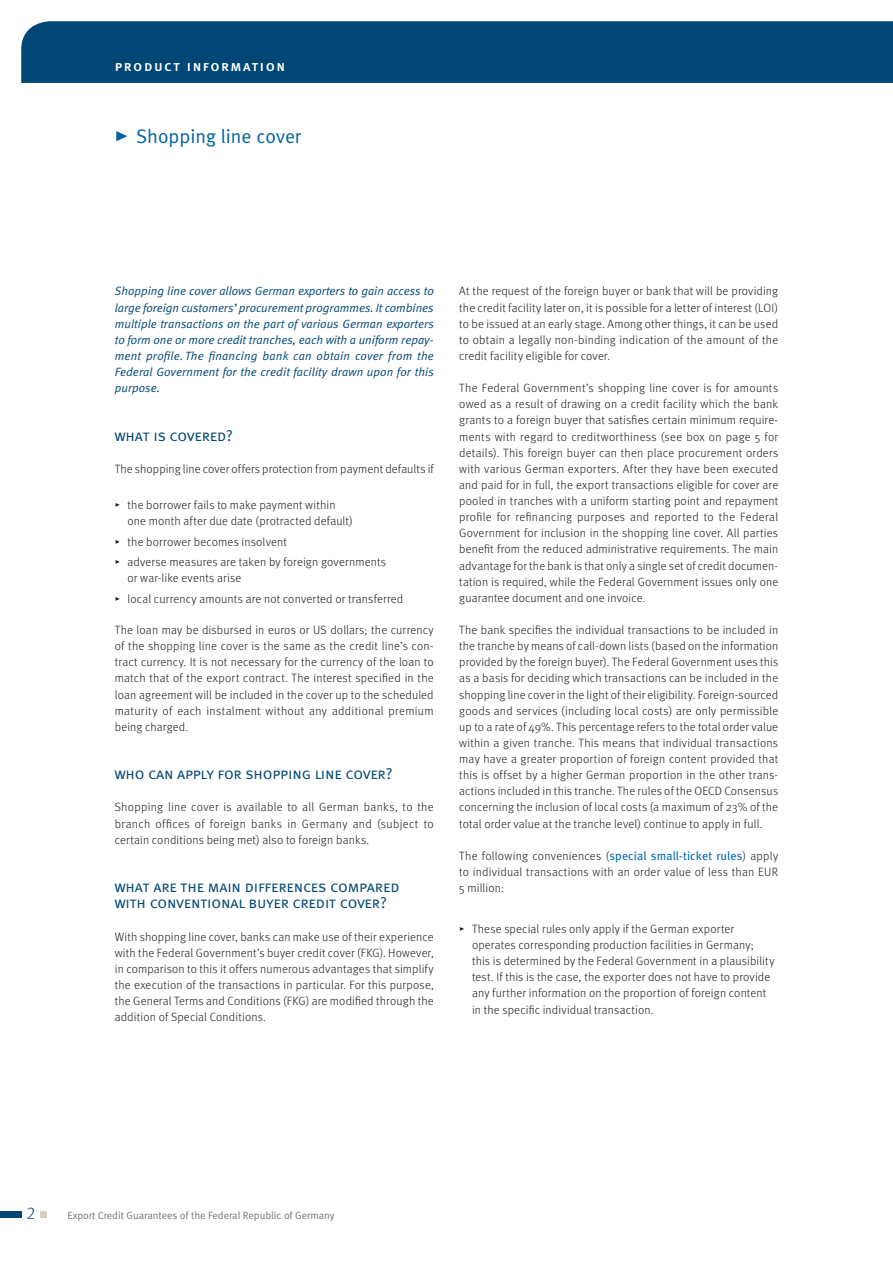
<style>
.page{position:relative;width:893px;height:1263px;background:#fff}
.page>*{position:absolute;margin:0;border:0;box-sizing:border-box;transform-origin:0 0}
._2017_INNEN_Titel{font:19.5px "Meta Normal";color:#0063a4}
.t1{font:17.25px "Meta Light LF";color:#004775}
.PI_Head_1__EKG{font:15.75px/16.2px "Meta Normal Caps";letter-spacing:-.01em;color:#004775}
._2017_INNEN_Kategori{font:14.7px "Meta Medium Caps";letter-spacing:.1em;color:#fff}
.PI_Fließtext-2020-EN{font:300 12px/16.2px "Meta";letter-spacing:.01em;color:#1a1a18;text-align:justify}
.PI_Fließ_Aufzählg_Pf{font:300 12px/16.2px "Meta";letter-spacing:.01em;color:#1a1a18}
.PI_Fließtext-2020-EN-2{font:italic 12px/16.2px "Meta Normal";letter-spacing:.005em;color:#004775;text-align:justify}
.t2{font:10.5px "Meta Normal";letter-spacing:-.005em;color:#7a766d}
.s1{font-family:"Meta Light Expert";font-weight:400}
.s2{font-weight:400;color:#006db1}
</style>
<div class="page">
<div style="left:0;top:1211px;width:21px;height:7px;background:#004775"></div>
<div style="left:40px;top:1211px;width:7px;height:7px;background:#d5cfc2"></div>
<div style="left:21px;top:21px;width:872px;height:62px;background:#004775"></div>
<svg style="left:116px;top:131px;width:11px;height:10px"></svg>
<p class="_2017_INNEN_Kategori" style="left:115px;top:57px;width:172px">product information</p>
<p class="_2017_INNEN_Titel" style="left:136px;top:125px;width:167px">Shopping line cover</p>
<p class="PI_Fließtext-2020-EN-2" style="left:115px;top:283px;width:321px">Shopping line cover allows German exporters to gain access to large foreign customers’ procurement programmes. It combines multiple transactions on the part of various German exporters to form one or more credit tranches, each with a uniform repay&shy;ment profile. The financing bank can obtain cover from the Federal Government for the credit facility drawn upon for this purpose.</p>
<p class="PI_Head_1__EKG" style="left:115px;top:427px;width:120px">what is covered?</p>
<p class="PI_Fließtext-2020-EN" style="left:115px;top:460px;width:320px">The shopping line cover offers protection from payment defaults if</p>
<p class="PI_Fließ_Aufzählg_Pf" style="left:128px;top:497px;width:227px;text-indent:-13px"><span class="s1">@</span> the borrower fails to make payment within one month after due date (protracted default)</p>
<p class="PI_Fließ_Aufzählg_Pf" style="left:115px;top:533px;width:174px"><span class="s1">@</span> the borrower becomes insolvent</p>
<p class="PI_Fließ_Aufzählg_Pf" style="left:128px;top:554px;width:260px;text-indent:-13px"><span class="s1">@</span> adverse measures are taken by foreign governments or war-like events arise</p>
<p class="PI_Fließ_Aufzählg_Pf" style="left:115px;top:590px;width:290px"><span class="s1">@</span> local currency amounts are not converted or transferred</p>
<p class="PI_Fließtext-2020-EN" style="left:115px;top:622px;width:320px">The loan may be disbursed in euros or US dollars; the currency of the shopping line cover is the same as the credit line’s con&shy;tract currency. It is not necessary for the currency of the loan to match that of the export contract. The interest specified in the loan agreement will be included in the cover up to the scheduled maturity of each instalment without any additional premium being charged.</p>
<p class="PI_Head_1__EKG" style="left:115px;top:765px;width:279px">who can apply for shopping line cover?</p>
<p class="PI_Fließtext-2020-EN" style="left:115px;top:799px;width:320px">Shopping line cover is available to all German banks, to the branch offices of foreign banks in Germany and (subject to certain conditions being met) also to foreign banks.</p>
<p class="PI_Head_1__EKG" style="left:115px;top:878px;width:286px">what are the main differences compared with conventional buyer credit cover?</p>
<p class="PI_Fließtext-2020-EN" style="left:115px;top:928px;width:320px">With shopping line cover, banks can make use of their experience with the Federal Government’s buyer credit cover (FKG). However, in comparison to this it offers numerous advantages that simplify the execution of the transactions in particular. For this purpose, the General Terms and Conditions (FKG) are modified through the addition of Special Conditions.</p>
<p class="PI_Fließtext-2020-EN" style="left:459px;top:283px;width:320px">At the request of the foreign buyer or bank that will be providing the credit facility later on, it is possible for a letter of interest (LOI) to be issued at an early stage. Among other things, it can be used to obtain a legally non-binding indication of the amount of the credit facility eligible for cover.</p>
<p class="PI_Fließtext-2020-EN" style="left:459px;top:380px;width:320px">The Federal Government’s shopping line cover is for amounts owed as a result of drawing on a credit facility which the bank grants to a foreign buyer that satisfies certain minimum require&shy;ments with regard to creditworthiness (see box on page 5 for details). This foreign buyer can then place procurement orders with various German exporters. After they have been executed and paid for in full, the export transactions eligible for cover are pooled in tranches with a uniform starting point and repayment profile for refinancing purposes and reported to the Federal Government for inclusion in the shopping line cover. All parties benefit from the reduced administrative requirements. The main advantage for the bank is that only a single set of credit documen&shy;tation is required, while the Federal Government issues only one guarantee document and one invoice.</p>
<p class="PI_Fließtext-2020-EN" style="left:459px;top:622px;width:320px">The bank specifies the individual transactions to be included in the tranche by means of call-down lists (based on the information provided by the foreign buyer). The Federal Government uses this as a basis for deciding which transactions can be included in the shopping line cover in the light of their eligibility. Foreign-sourced goods and services (including local costs) are only permissible up to a rate of 49%. This percentage refers to the total order value within a given tranche. This means that individual transactions may have a greater proportion of foreign content provided that this is offset by a higher German proportion in the other trans&shy;actions included in this tranche. The rules of the OECD Consensus concerning the inclusion of local costs (a maximum of 23% of the total order value at the tranche level) continue to apply in full.</p>
<p class="PI_Fließtext-2020-EN" style="left:459px;top:847px;width:320px">The following conveniences (<span class="s2">special small-ticket rules</span>) apply to individual transactions with an order value of less than EUR 5 million:</p>
<p class="PI_Fließ_Aufzählg_Pf" style="left:472px;top:920px;width:304px;text-indent:-13px"><span class="s1">@</span> These special rules only apply if the German exporter operates corresponding production facilities in Germany; this is determined by the Federal Government in a plausibility test. If this is the case, the exporter does not have to provide any further information on the proportion of foreign content in the specific individual transaction.</p>
<h2 class="t1" style="left:26px;top:1203px;width:10px">2</h2>
<p class="t2" style="left:67px;top:1209px;width:269px">Export Credit Guarantees of the Federal Republic of Germany</p>
</div>
